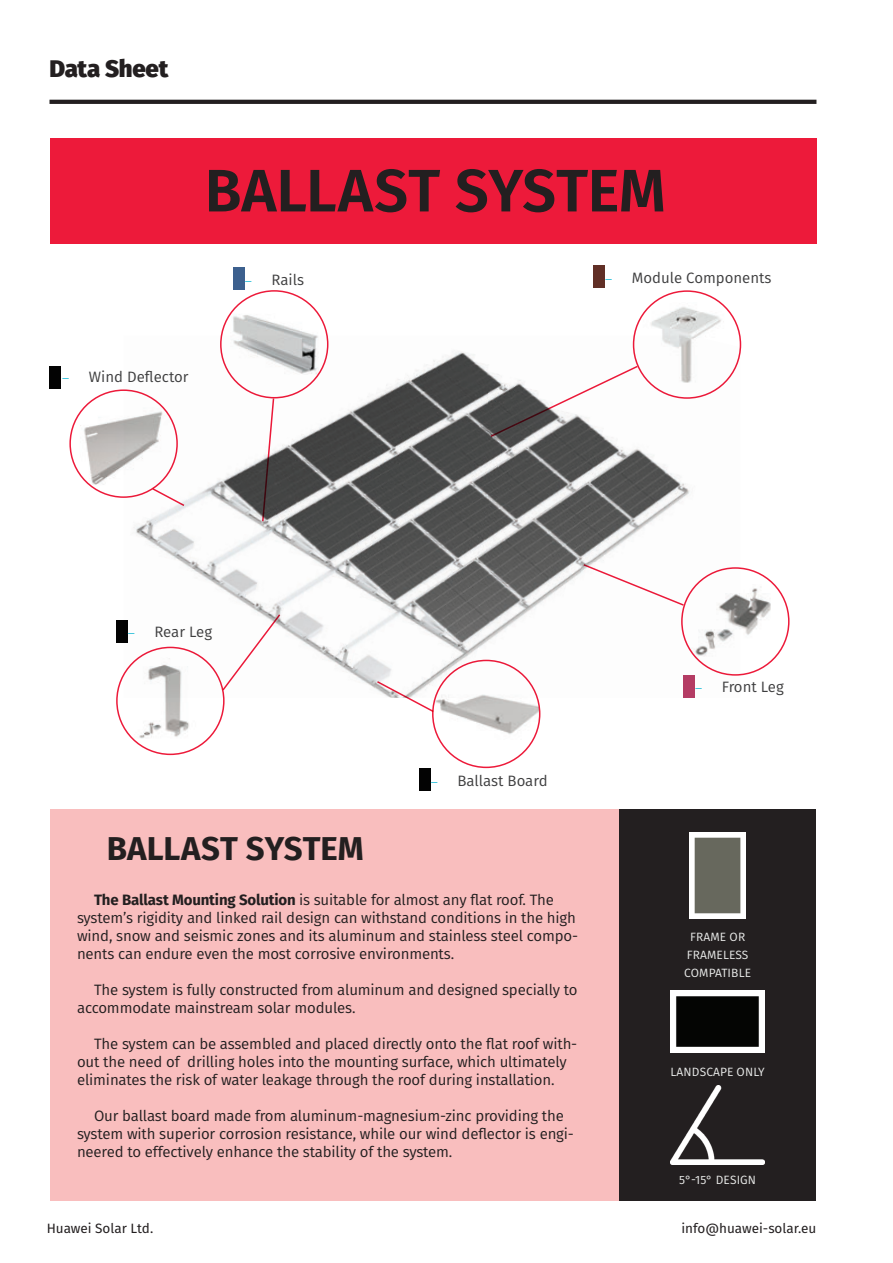
<style>
.page{position:relative;width:893px;height:1263px;background:#fff}
.page>*{position:absolute;margin:0;border:0;box-sizing:border-box;transform-origin:0 0}
.t1{font:600 60px "Fira Sans";letter-spacing:-.005em;color:#231f20}
.t2{font:700 33px "Fira Sans";color:#231f20}
.t3{font:800 24px "Fira Sans";letter-spacing:-.01em;color:#231f20}
.t4{font:15px/18px "Fira Sans";letter-spacing:-.01em;color:#231f20}
.t5{font:15px "Fira Sans";color:#3e3e3f}
.t6{font:15px "Minion Pro";color:#12b8d5}
.t7{font:13.5px "Fira Sans";color:#231f20}
.t8{font:12px/18px "Fira Sans";letter-spacing:.01em;color:#eaebea;text-align:center}
.s1{font-weight:700}
</style>
<div class="page">
<svg style="left:50px;top:100px;width:766px;height:4px;background:#262223"></svg>
<div style="left:50px;top:138px;width:767px;height:108px;background:#ed1a3a"></div>
<div style="left:50px;top:808px;width:570px;height:392px;background:#f9bebe"></div>
<div style="left:620px;top:246px;width:196px;height:954px;background:#231f20"></div>
<div style="left:50px;top:244px;width:767px;height:564px;background:#fff"></div>
<img style="left:690px;top:833px;width:56px;height:85px">
<img style="left:670px;top:991px;width:95px;height:62px">
<img style="left:670px;top:1085px;width:95px;height:79px">
<img style="left:131px;top:336px;width:597px;height:358px">
<img style="left:682px;top:568px;width:107px;height:107px;border-radius:53px">
<div style="left:681px;top:567px;width:108px;height:109px;border:2px solid #ed1a3a;border-radius:50%"></div>
<div style="left:683px;top:675px;width:12px;height:23px;background:#b63d65"></div>
<img style="left:433px;top:660px;width:107px;height:96px">
<div style="left:432px;top:660px;width:108px;height:108px;border:2px solid #ed1a3a;border-radius:50%"></div>
<div style="left:419px;top:768px;width:12px;height:23px;background:#030303"></div>
<img style="left:117px;top:657px;width:105px;height:84px">
<div style="left:116px;top:647px;width:109px;height:108px;border:2px solid #ed1a3a;border-radius:50%"></div>
<div style="left:116px;top:620px;width:12px;height:23px;background:#030303"></div>
<div style="left:593px;top:265px;width:12px;height:23px;background:#612f26"></div>
<img style="left:72px;top:407px;width:98px;height:78px">
<div style="left:69px;top:389px;width:109px;height:109px;border:2px solid #ed1a3a;border-radius:50%"></div>
<div style="left:50px;top:366px;width:11px;height:22px;background:#030303"></div>
<img style="left:230px;top:314px;width:88px;height:61px">
<div style="left:220px;top:290px;width:108px;height:108px;border:2px solid #ed1a3a;border-radius:50%"></div>
<div style="left:233px;top:268px;width:11px;height:22px;background:#3c608e"></div>
<svg style="left:151px;top:487px;width:35px;height:20px"></svg>
<svg style="left:261px;top:397px;width:14px;height:126px"></svg>
<svg style="left:582px;top:563px;width:103px;height:44px"></svg>
<svg style="left:375px;top:680px;width:60px;height:33px"></svg>
<svg style="left:221px;top:613px;width:61px;height:79px"></svg>
<svg style="left:489px;top:364px;width:150px;height:74px"></svg>
<img style="left:635px;top:302px;width:105px;height:85px">
<div style="left:633px;top:290px;width:108px;height:109px;border:2px solid #ed1a3a;border-radius:50%"></div>
<h3 class="t3" style="left:50px;top:52px;width:120px">Data Sheet</h3>
<h1 class="t1" style="left:205px;top:148px;width:463px">BALLAST SYSTEM</h1>
<p class="t6" style="left:244px;top:270px;width:9px">o</p>
<p class="t5" style="left:271px;top:268px;width:34px">Rails</p>
<p class="t6" style="left:605px;top:268px;width:9px">o</p>
<p class="t5" style="left:632px;top:266px;width:141px">Module Components</p>
<p class="t6" style="left:62px;top:367px;width:9px">o</p>
<p class="t5" style="left:89px;top:366px;width:101px">Wind Deflector</p>
<p class="t6" style="left:128px;top:622px;width:9px">o</p>
<p class="t5" style="left:155px;top:621px;width:59px">Rear Leg</p>
<h2 class="t2" style="left:107px;top:825px;width:259px">BALLAST SYSTEM</h2>
<p class="t6" style="left:431px;top:771px;width:9px">o</p>
<p class="t5" style="left:458px;top:769px;width:92px">Ballast Board</p>
<p class="t4" style="left:77px;top:890px;width:503px;text-indent:17px"><span class="s1">The Ballast Mounting Solution</span> is suitable for almost any flat roof. The system’s rigidity and linked rail design can withstand conditions in the high wind, snow and seismic zones and its aluminum and stainless steel compo&shy;nents can endure even the most corrosive environments.</p>
<p class="t4" style="left:77px;top:980px;width:502px;text-indent:17px">The system is fully constructed from aluminum and designed specially to accommodate mainstream solar modules.</p>
<p class="t4" style="left:77px;top:1034px;width:502px;text-indent:17px">The system can be assembled and placed directly onto the flat roof with&shy;out the need of drilling holes into the mounting surface, which ultimately eliminates the risk of water leakage through the roof during installation.</p>
<p class="t4" style="left:77px;top:1106px;width:498px;text-indent:17px">Our ballast board made from aluminum-magnesium-zinc providing the system with superior corrosion resistance, while our wind deflector is engi&shy;neered to effectively enhance the stability of the system.</p>
<p class="t6" style="left:695px;top:677px;width:9px">o</p>
<p class="t5" style="left:722px;top:676px;width:63px">Front Leg</p>
<p class="t8" style="left:684px;top:927px;width:68px">FRAME OR<br>FRAMELESS<br>COMPATIBLE</p>
<p class="t8" style="left:671px;top:1062px;width:96px">LANDSCAPE ONLY</p>
<p class="t8" style="left:679px;top:1170px;width:78px">5°-15° DESIGN</p>
<p class="t7" style="left:47px;top:1219px;width:108px">Huawei Solar Ltd.</p>
<p class="t7" style="left:681px;top:1219px;width:137px">info@huawei-solar.eu</p>
</div>
